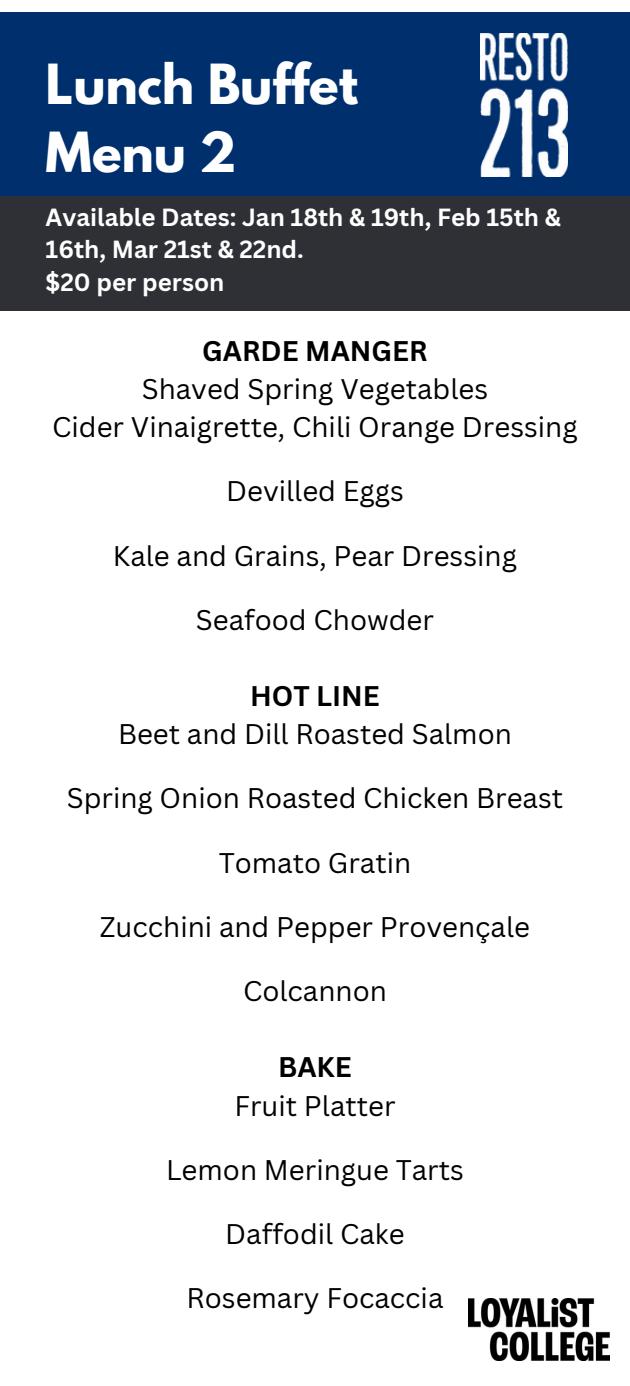
<style>
.page{position:relative;width:630px;height:1386px;background:#fff}
.page>*{position:absolute;margin:0;border:0;box-sizing:border-box;transform-origin:0 0}
.t1{font:700 49px "League Spartan";color:#fff}
.t2{font:27.65px "Canva Sans";color:#000}
.t3{font:700 27.65px "Canva Sans";color:#000}
.t4{font:700 24.15px/32.9px "Canva Sans";color:#fff}
</style>
<div class="page">
<div style="left:0;top:12px;width:630px;height:251px;background:#002f6d"></div>
<div style="left:0;top:196px;width:630px;height:115px;background:#2e3035"></div>
<img style="left:481px;top:34px;width:86px;height:143px">
<img style="left:469px;top:1298px;width:140px;height:62px">
<p class="t1" style="left:46px;top:60px;width:314px">Lunch Buffet</p>
<p class="t1" style="left:46px;top:128px;width:192px">Menu 2</p>
<p class="t4" style="left:46px;top:200px;width:517px">Available Dates: Jan 18th &amp; 19th, Feb 15th &amp;<br>16th, Mar 21st &amp; 22nd.</p>
<p class="t4" style="left:46px;top:265px;width:180px">$20 per person</p>
<p class="t3" style="left:202px;top:331px;width:227px">GARDE MANGER</p>
<p class="t2" style="left:142px;top:369px;width:348px">Shaved Spring Vegetables</p>
<p class="t2" style="left:52px;top:407px;width:527px">Cider Vinaigrette, Chili Orange Dressing</p>
<p class="t2" style="left:226px;top:472px;width:179px">Devilled Eggs</p>
<p class="t2" style="left:113px;top:536px;width:405px">Kale and Grains, Pear Dressing</p>
<p class="t2" style="left:196px;top:600px;width:240px">Seafood Chowder</p>
<p class="t3" style="left:250px;top:676px;width:131px">HOT LINE</p>
<p class="t2" style="left:118px;top:715px;width:395px">Beet and Dill Roasted Salmon</p>
<p class="t2" style="left:67px;top:779px;width:498px">Spring Onion Roasted Chicken Breast</p>
<p class="t2" style="left:219px;top:843px;width:194px">Tomato Gratin</p>
<p class="t2" style="left:100px;top:907px;width:432px">Zucchini and Pepper Provençale</p>
<p class="t2" style="left:243px;top:972px;width:145px">Colcannon</p>
<p class="t3" style="left:278px;top:1048px;width:75px">BAKE</p>
<p class="t2" style="left:234px;top:1086px;width:163px">Fruit Platter</p>
<p class="t2" style="left:166px;top:1150px;width:299px">Lemon Meringue Tarts</p>
<p class="t2" style="left:225px;top:1215px;width:181px">Daffodil Cake</p>
<p class="t2" style="left:187px;top:1279px;width:258px">Rosemary Focaccia</p>
</div>
